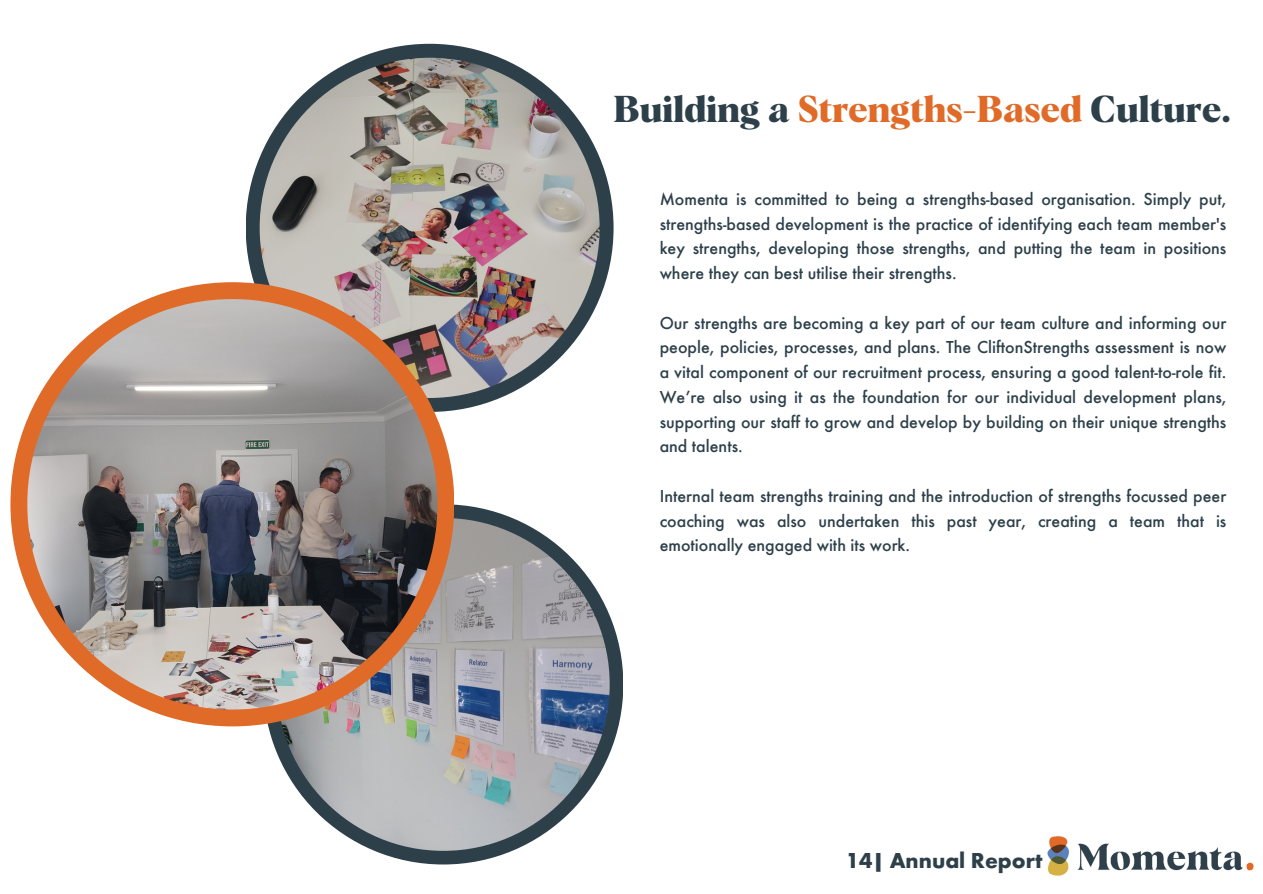
<style>
.page{position:relative;width:1263px;height:894px;background:#fff}
.page>*{position:absolute;margin:0;border:0;box-sizing:border-box;transform-origin:0 0}
.t1{font:700 36.6px "Albra";color:#2d404a}
.t2{font:700 22.5px "Futura";color:#2d404a}
.t3{font:500 18px/24.8px "Futura";color:#2d404a;text-align:justify}
.s1{color:#e06b28}
</style>
<div class="page">
<div style="left:246px;top:44px;width:368px;height:368px;background:#2d404a;border-radius:50%"></div>
<img style="left:260px;top:58px;width:340px;height:340px;border-radius:50%">
<div style="left:263px;top:504px;width:360px;height:360px;background:#2d404a;border-radius:50%"></div>
<img style="left:277px;top:518px;width:333px;height:332px;border-radius:50%">
<div style="left:10px;top:282px;width:444px;height:444px;background:#e06b28;border-radius:50%"></div>
<img style="left:27px;top:299px;width:410px;height:410px;border-radius:50%">
<img style="left:1047px;top:836px;width:207px;height:40px">
<p class="t1" style="left:614px;top:93px;width:619px">Building a <span class="s1">Strengths-Based</span> Culture.</p>
<p class="t3" style="left:660px;top:188px;width:568px">Momenta is committed to being a strengths-based organisation. Simply put, strengths-based development is the practice of identifying each team member's key strengths, developing those strengths, and putting the team in positions where they can best utilise their strengths.</p>
<p class="t3" style="left:660px;top:312px;width:568px">Our strengths are becoming a key part of our team culture and informing our people, policies, processes, and plans. The CliftonStrengths assessment is now a vital component of our recruitment process, ensuring a good talent-to-role fit.<br>We’re also using it as the foundation for our individual development plans, supporting our staff to grow and develop by building on their unique strengths and talents.</p>
<p class="t3" style="left:660px;top:485px;width:568px">Internal team strengths training and the introduction of strengths focussed peer coaching was also undertaken this past year, creating a team that is emotionally engaged with its work.</p>
<p class="t2" style="left:846px;top:851px;width:198px">14| Annual Report</p>
</div>
